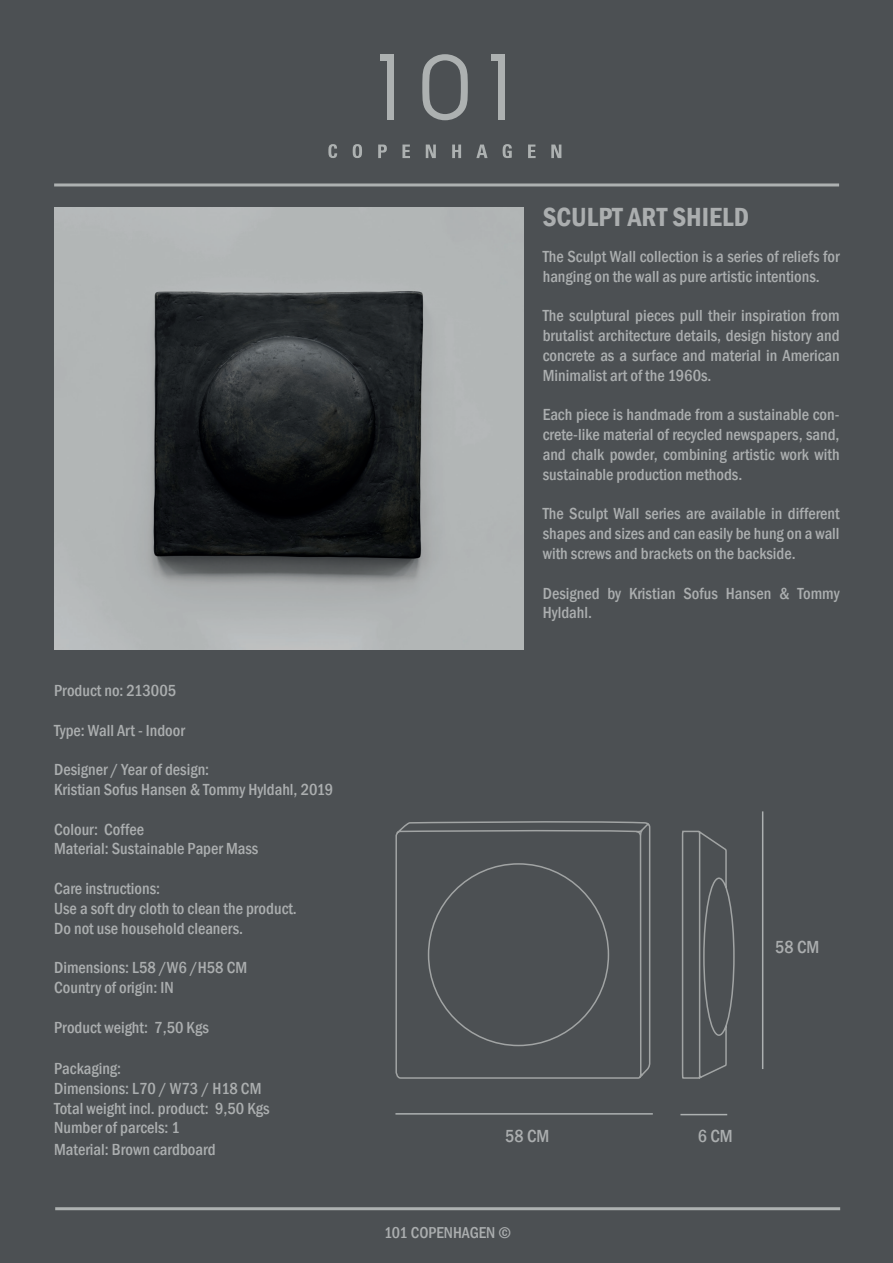
<style>
.page{position:relative;width:893px;height:1263px;background:#4c5053}
.page>*{position:absolute;margin:0;border:0;box-sizing:border-box;transform-origin:0 0}
.t1{font:600 condensed 27px "Franklin Gothic";color:#abaeaf}
.t2{font:500 condensed 18px "Franklin Gothic";color:#abaeaf}
.t3{font:500 condensed 16.5px/19.8px "Franklin Gothic";color:#abaeaf}
.t4{font:500 condensed 16.2px "Franklin Gothic";color:#abaeaf}
</style>
<div class="page">
<img style="left:54px;top:207px;width:469px;height:442px">
<svg style="left:422px;top:54px;width:46px;height:66px"></svg>
<div style="left:498px;top:58px;width:6px;height:62px;background:#adb1b1"></div>
<div style="left:491px;top:54px;width:13px;height:7px;background:#adb1b1"></div>
<div style="left:387px;top:58px;width:7px;height:62px;background:#adb1b1"></div>
<div style="left:380px;top:54px;width:13px;height:7px;background:#adb1b1"></div>
<svg style="left:328px;top:144px;width:9px;height:14px"></svg>
<svg style="left:353px;top:144px;width:9px;height:14px"></svg>
<svg style="left:378px;top:145px;width:9px;height:13px"></svg>
<svg style="left:402px;top:145px;width:8px;height:13px"></svg>
<svg style="left:426px;top:145px;width:10px;height:13px"></svg>
<svg style="left:452px;top:145px;width:9px;height:13px"></svg>
<svg style="left:476px;top:145px;width:12px;height:13px"></svg>
<svg style="left:503px;top:144px;width:9px;height:14px"></svg>
<svg style="left:528px;top:145px;width:8px;height:13px"></svg>
<svg style="left:551px;top:145px;width:10px;height:13px"></svg>
<hr style="left:54px;top:183px;width:785px;height:3px;background:#adb1b1">
<hr style="left:55px;top:1207px;width:785px;height:3px;background:#adb1b1">
<hr style="left:395px;top:1113px;width:258px;height:1px;background:#adb1b1">
<hr style="left:680px;top:1114px;width:47px;height:1px;background:#adb1b1">
<hr style="left:762px;top:811px;width:1px;height:258px;background:#adb1b1">
<svg style="left:395px;top:821px;width:340px;height:258px"></svg>
<svg style="left:635px;top:822px;width:69px;height:256px"></svg>
<p class="t3" style="left:54px;top:680px;width:124px">Product no: 213005</p>
<p class="t3" style="left:54px;top:720px;width:132px">Type: Wall Art - Indoor</p>
<p class="t3" style="left:54px;top:760px;width:281px">Designer / Year of design:<br>Kristian Sofus Hansen &amp; Tommy Hyldahl, 2019</p>
<p class="t3" style="left:54px;top:819px;width:206px">Colour: Coffee<br>Material: Sustainable Paper Mass</p>
<p class="t3" style="left:54px;top:878px;width:244px">Care instructions:<br>Use a soft dry cloth to clean the product.<br>Do not use household cleaners.</p>
<p class="t3" style="left:54px;top:958px;width:195px">Dimensions: L58 /W6 /H58 CM<br>Country of origin: IN</p>
<p class="t3" style="left:54px;top:1017px;width:156px">Product weight: 7,50 Kgs</p>
<p class="t3" style="left:54px;top:1058px;width:217px">Packaging:<br>Dimensions: L70 / W73 / H18 CM<br>Total weight incl. product: 9,50 Kgs<br>Number of parcels: 1</p>
<p class="t3" style="left:54px;top:1139px;width:163px">Material: Brown cardboard</p>
<h1 class="t1" style="left:543px;top:199px;width:208px">SCULPT ART SHIELD</h1>
<p class="t3" style="left:543px;top:246px;width:298px">The Sculpt Wall collection is a series of reliefs for hanging on the wall as pure artistic intentions.</p>
<p class="t3" style="left:543px;top:306px;width:298px;text-align:justify">The sculptural pieces pull their inspiration from brutalist architecture details, design history and concrete as a surface and material in American Minimalist art of the 1960s.</p>
<p class="t3" style="left:543px;top:405px;width:298px;text-align:justify">Each piece is handmade from a sustainable con&shy;crete-like material of recycled newspapers, sand, and chalk powder, combining artistic work with sustainable production methods.</p>
<p class="t3" style="left:543px;top:504px;width:298px;text-align:justify">The Sculpt Wall series are available in different shapes and sizes and can easily be hung on a wall with screws and brackets on the backside.</p>
<p class="t3" style="left:543px;top:583px;width:298px">Designed by Kristian Sofus Hansen &amp; Tommy<br>Hyldahl.</p>
<p class="t2" style="left:775px;top:935px;width:46px">58 CM</p>
<p class="t2" style="left:505px;top:1124px;width:46px">58 CM</p>
<p class="t2" style="left:698px;top:1124px;width:36px">6 CM</p>
<p class="t4" style="left:384px;top:1222px;width:128px">101 COPENHAGEN ©</p>
</div>
